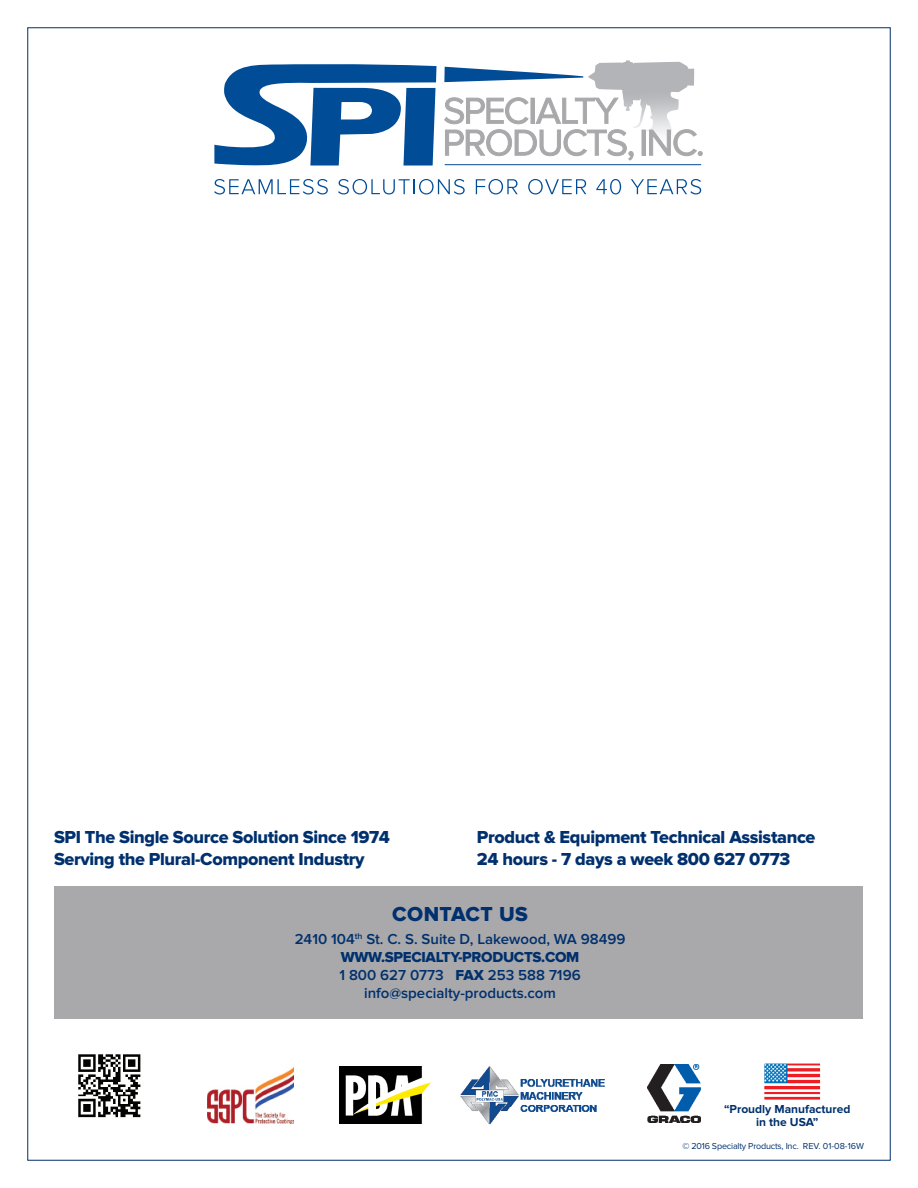
<style>
.page{position:relative;width:918px;height:1188px;background:#fff}
.page>*{position:absolute;margin:0;border:0;box-sizing:border-box;transform-origin:0 0}
.t1{font:21px "Proxima Nova Extrabld";letter-spacing:.02em;color:#00306d}
.Paragraph_Style_1{font:18px/21.6px "Proxima Nova Extrabld";letter-spacing:-.02em;color:#00306d}
.Paragraph_Style_1-2{font:600 15px "Proxima Nova";color:#00306d}
.Paragraph_Style_1-3{font:15px "Proxima Nova Extrabld";letter-spacing:-.02em;color:#00306d}
.t2{font:700 12px "Proxima Nova";color:#00306d}
.t3{font:9px "Proxima Nova";letter-spacing:-.02em;color:#00306d}
.s1{font-family:"Proxima Nova Extrabld";font-weight:400}
</style>
<div class="page">
<div style="left:55px;top:886px;width:808px;height:133px;background:#a9a8aa"></div>
<svg style="left:214px;top:179px;width:114px;height:15px"></svg>
<svg style="left:338px;top:179px;width:127px;height:15px"></svg>
<svg style="left:476px;top:179px;width:42px;height:15px"></svg>
<svg style="left:528px;top:179px;width:58px;height:15px"></svg>
<svg style="left:596px;top:179px;width:25px;height:15px"></svg>
<svg style="left:631px;top:179px;width:70px;height:15px"></svg>
<svg style="left:444px;top:60px;width:258px;height:101px"></svg>
<svg style="left:214px;top:64px;width:223px;height:102px"></svg>
<hr style="left:445px;top:164px;width:256px;height:1px;background:#004c97">
<img style="left:765px;top:1065px;width:54px;height:34px">
<div style="left:762px;top:1062px;width:60px;height:40px;border:2px solid #fff"></div>
<img style="left:647px;top:1065px;width:54px;height:58px">
<img style="left:339px;top:1067px;width:92px;height:56px">
<img style="left:460px;top:1066px;width:145px;height:58px">
<img style="left:207px;top:1067px;width:86px;height:56px">
<img style="left:78px;top:1054px;width:63px;height:64px">
<p class="Paragraph_Style_1" style="left:54px;top:827px;width:337px">SPI The Single Source Solution Since 1974<br>Serving the Plural-Component Industry</p>
<p class="Paragraph_Style_1" style="left:477px;top:827px;width:340px">Product &amp; Equipment Technical Assistance<br>24 hours - 7 days a week 800 627 0773</p>
<p class="t1" style="left:392px;top:902px;width:137px">CONTACT US</p>
<p class="Paragraph_Style_1-2" style="left:295px;top:930px;width:332px">2410 104<sup>th</sup> St. C. S. Suite D, Lakewood, WA 98499</p>
<p class="Paragraph_Style_1-3" style="left:341px;top:948px;width:240px">WWW.SPECIALTY-PRODUCTS.COM</p>
<p class="Paragraph_Style_1-2" style="left:339px;top:966px;width:243px">1 800 627 0773 <span class="s1">FAX</span> 253 588 7196</p>
<p class="Paragraph_Style_1-2" style="left:364px;top:984px;width:193px">info@specialty-products.com</p>
<p class="t2" style="left:724px;top:1102px;width:128px">“Proudly Manufactured</p>
<p class="t2" style="left:756px;top:1115px;width:64px">in the USA”</p>
<p class="t3" style="left:682px;top:1141px;width:183px">© 2016 Specialty Products, Inc. REV. 01-08-16W</p>
</div>
